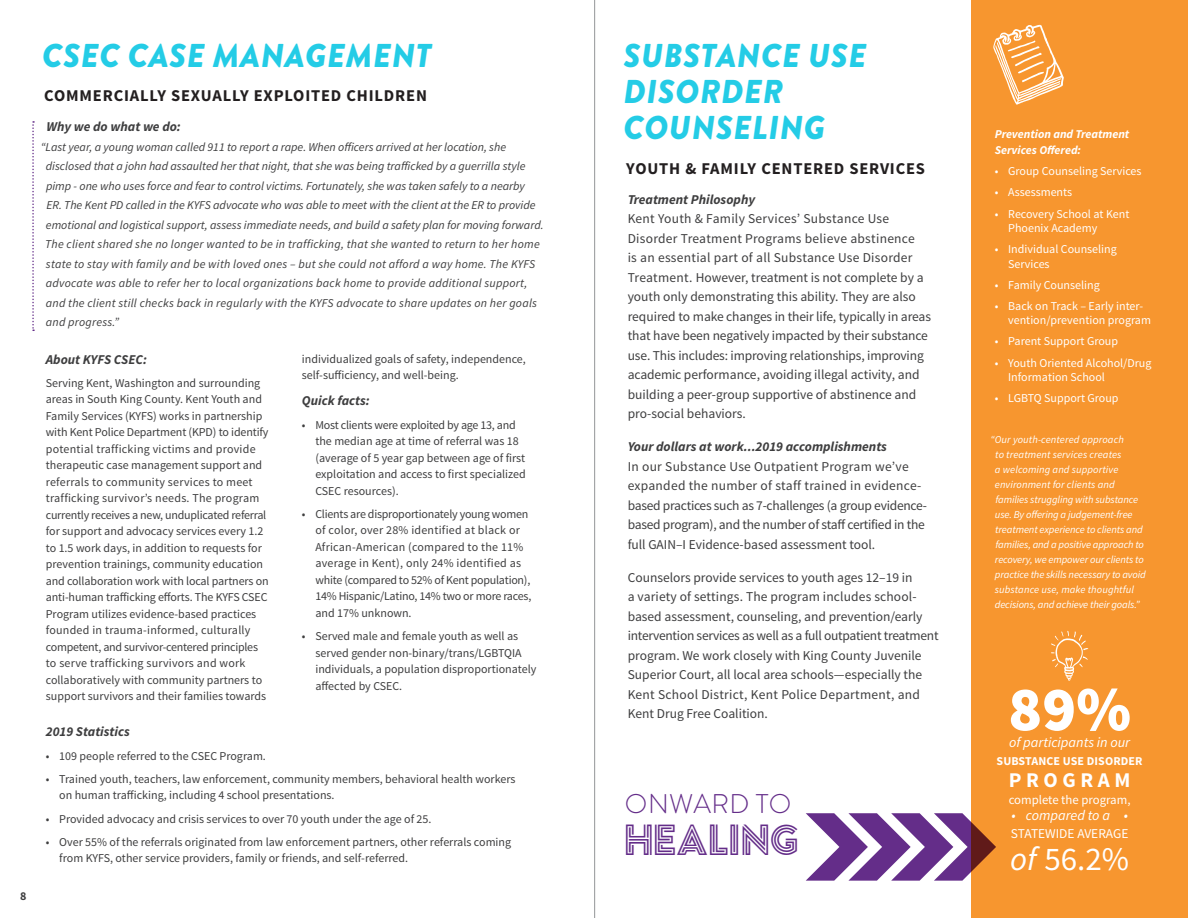
<style>
.page{position:relative;width:1188px;height:918px;background:#fff}
.page>*{position:absolute;margin:0;border:0;box-sizing:border-box;transform-origin:0 0}
.t1{font:900 63px "Source Sans Pro";color:#fff}
.t2{font:43.5px "Argon";color:#642d89}
.t3{font:italic 900 33px/36px "Brandon Grotesque";letter-spacing:.02em;color:#24cce6}
.t4{font:33px "Source Sans Pro";color:#fff}
.t5{font:300 27px "Brandon Grotesque";letter-spacing:.02em;color:#642d89}
.t6{font:700 21px "Source Sans Pro";letter-spacing:.22em;color:#fff}
.t7{font:700 16.5px "Source Sans Pro";letter-spacing:.05em;color:#231f20}
.t8{font:italic 14.25px "Source Sans Pro";color:#fff}
.t9{font:13.5px/19.5px "Source Sans Pro";color:#3e3e3f}
.t10{font:italic 700 13.5px "Source Sans Pro";color:#3e3e3f}
.t11{font:13.5px "Source Sans Pro";color:#fff}
.t12{font:12.75px "Source Sans Pro";color:#fff}
.t13{font:12px/16.5px "Source Sans Pro";color:#3e3e3f}
.t14{font:italic 12px/19.5px "Source Sans Pro";color:#3e3e3f}
.t15{font:12px/14.4px "Source Sans Pro";color:#fff}
.t16{font:12px/16.5px "Source Sans Pro";letter-spacing:-.02em;color:#3e3e3f}
.t17{font:italic 700 12px/16.5px "Source Sans Pro";color:#fff}
.t18{font:700 12px "Source Sans Pro";letter-spacing:.01em;color:#fff}
.t19{font:700 12px "Source Sans Pro";color:#3e3e3f}
.t20{font:italic 10.5px/15px "Source Sans Pro";letter-spacing:-.01em;color:#fff}
.s1{font-style:italic}
</style>
<div class="page">
<div style="left:972px;top:0;width:216px;height:918px;background:#f7962f"></div>
<svg style="left:993px;top:25px;width:71px;height:80px"></svg>
<svg style="left:1051px;top:631px;width:37px;height:50px"></svg>
<svg style="left:806px;top:813px;width:190px;height:68px"></svg>
<svg style="left:32px;top:121px;width:2px;height:210px"></svg>
<hr style="left:594px;top:0;width:1px;height:918px;background:#939598">
<p class="t19" style="left:20px;top:888px;width:8px">8</p>
<p class="t3" style="left:42px;top:38px;width:391px">CSEC CASE MANAGEMENT</p>
<p class="t7" style="left:44px;top:85px;width:384px">COMMERCIALLY SEXUALLY EXPLOITED CHILDREN</p>
<p class="t10" style="left:46px;top:118px;width:136px">Why we do what we do:</p>
<p class="t14" style="left:45px;top:137px;width:500px;text-indent:-4px">“Last year, a young woman called 911 to report a rape. When officers arrived at her location, she disclosed that a john had assaulted her that night, that she was being trafficked by a guerrilla style pimp - one who uses force and fear to control victims. Fortunately, she was taken safely to a nearby<br>ER. The Kent PD called in the KYFS advocate who was able to meet with the client at the ER to provide emotional and logistical support, assess immediate needs, and build a safety plan for moving forward.<br>The client shared she no longer wanted to be in trafficking, that she wanted to return to her home state to stay with family and be with loved ones – but she could not afford a way home. The KYFS advocate was able to refer her to local organizations back home to provide additional support, and the client still checks back in regularly with the KYFS advocate to share updates on her goals and progress.”</p>
<p class="t10" style="left:46px;top:351px;width:103px">About KYFS CSEC:</p>
<p class="t13" style="left:46px;top:375px;width:224px">Serving Kent, Washington and surrounding areas in South King County. Kent Youth and Family Services (KYFS) works in partnership with Kent Police Department (KPD) to identify potential trafficking victims and provide therapeutic case management support and referrals to community services to meet trafficking survivor’s needs. The program currently receives a new, unduplicated referral for support and advocacy services every 1.2 to 1.5 work days, in addition to requests for prevention trainings, community education and collaboration work with local partners on anti-human trafficking efforts. The KYFS CSEC Program utilizes evidence-based practices founded in trauma-informed, culturally competent, and survivor-centered principles to serve trafficking survivors and work collaboratively with community partners to support survivors and their families towards</p>
<p class="t13" style="left:302px;top:350px;width:225px">individualized goals of safety, independence, self-sufficiency, and well-being.</p>
<p class="t10" style="left:302px;top:392px;width:69px">Quick facts:</p>
<p class="t13" style="left:315px;top:416px;width:212px;text-indent:-14px">• Most clients were exploited by age 13, and the median age at time of referral was 18 (average of 5 year gap between age of first exploitation and access to first specialized CSEC resources).</p>
<p class="t16" style="left:315px;top:506px;width:217px;text-indent:-14px">• Clients are disproportionately young women of color, over 28% identified at black or African-American (compared to the 11% average in Kent), only 24% identified as white (compared to 52% of Kent population), 14% Hispanic/Latino, 14% two or more races, and 17% unknown.</p>
<p class="t13" style="left:315px;top:628px;width:223px;text-indent:-14px">• Served male and female youth as well as served gender non-binary/trans/LGBTQIA individuals, a population disproportionately affected by CSEC.</p>
<p class="t10" style="left:46px;top:723px;width:86px">2019 Statistics</p>
<p class="t13" style="left:46px;top:748px;width:222px">• 109 people referred to the CSEC Program.</p>
<p class="t13" style="left:59px;top:771px;width:458px;text-indent:-14px">• Trained youth, teachers, law enforcement, community members, behavioral health workers on human trafficking, including 4 school presentations.</p>
<p class="t13" style="left:46px;top:811px;width:387px">• Provided advocacy and crisis services to over 70 youth under the age of 25.</p>
<p class="t13" style="left:59px;top:834px;width:453px;text-indent:-14px">• Over 55% of the referrals originated from law enforcement partners, other referrals coming from KYFS, other service providers, family or friends, and self-referred.</p>
<p class="t3" style="left:623px;top:38px;width:244px">SUBSTANCE USE<br>DISORDER<br>COUNSELING</p>
<p class="t7" style="left:626px;top:158px;width:300px">YOUTH &amp; FAMILY CENTERED SERVICES</p>
<p class="t10" style="left:628px;top:191px;width:129px">Treatment Philosophy</p>
<p class="t9" style="left:628px;top:209px;width:305px">Kent Youth &amp; Family Services’ Substance Use Disorder Treatment Programs believe abstinence<br>is an essential part of all Substance Use Disorder Treatment. However, treatment is not complete by a youth only demonstrating this ability. They are also required to make changes in their life, typically in areas that have been negatively impacted by their substance use. This includes: improving relationships, improving academic performance, avoiding illegal activity, and building a peer-group supportive of abstinence and pro-social behaviors.</p>
<p class="t10" style="left:628px;top:438px;width:261px">Your dollars at work...2019 accomplishments</p>
<p class="t9" style="left:628px;top:457px;width:301px">In our Substance Use Outpatient Program we’ve expanded the number of staff trained in evidence&shy;based practices such as 7-challenges (a group evidence&shy;based program), and the number of staff certified in the full GAIN–I Evidence-based assessment tool.</p>
<p class="t9" style="left:628px;top:568px;width:312px">Counselors provide services to youth ages 12–19 in<br>a variety of settings. The program includes school&shy;based assessment, counseling, and prevention/early intervention services as well as a full outpatient treatment program. We work closely with King County Juvenile Superior Court, all local area schools—especially the Kent School District, Kent Police Department, and Kent Drug Free Coalition.</p>
<h3 class="t5" style="left:625px;top:786px;width:168px">ONWARD TO</h3>
<h2 class="t2" style="left:626px;top:821px;width:175px">HEALING</h2>
<p class="t17" style="left:995px;top:125px;width:136px">Prevention and Treatment<br>Services Offered:</p>
<p class="t15" style="left:995px;top:164px;width:148px">• Group Counseling Services</p>
<p class="t15" style="left:995px;top:185px;width:79px">• Assessments</p>
<p class="t15" style="left:1008px;top:207px;width:123px;text-indent:-14px">• Recovery School at Kent<br>Phoenix Academy</p>
<p class="t15" style="left:1008px;top:242px;width:110px;text-indent:-14px">• Individual Counseling<br>Services</p>
<p class="t15" style="left:995px;top:278px;width:107px">• Family Counseling</p>
<p class="t15" style="left:1008px;top:299px;width:144px;text-indent:-14px">• Back on Track – Early inter&shy;vention/prevention program</p>
<p class="t15" style="left:995px;top:334px;width:125px">• Parent Support Group</p>
<p class="t15" style="left:1008px;top:356px;width:145px;text-indent:-14px">• Youth Oriented Alcohol/Drug<br>Information School</p>
<p class="t15" style="left:995px;top:391px;width:125px">• LGBTQ Support Group</p>
<p class="t20" style="left:995px;top:432px;width:152px;text-indent:-4px">“Our youth-centered approach<br>to treatment services creates<br>a welcoming and supportive environment for clients and families struggling with substance use. By offering a judgement-free treatment experience to clients and families, and a positive approach to recovery, we empower our clients to practice the skills necessary to avoid substance use, make thoughtful decisions, and achieve their goals.”</p>
<p class="t1" style="left:1008px;top:668px;width:124px">89%</p>
<p class="t8" style="left:1009px;top:733px;width:123px">of participants in our</p>
<p class="t18" style="left:997px;top:753px;width:148px">SUBSTANCE USE DISORDER</p>
<p class="t6" style="left:1009px;top:767px;width:123px">PROGRAM</p>
<p class="t12" style="left:1009px;top:792px;width:123px">complete the program,</p>
<p class="t8" style="left:1011px;top:807px;width:118px">• compared to a •</p>
<p class="t11" style="left:1011px;top:825px;width:119px">STATEWIDE AVERAGE</p>
<p class="t4" style="left:1010px;top:838px;width:120px"><span class="s1">of</span> 56.2%</p>
</div>
